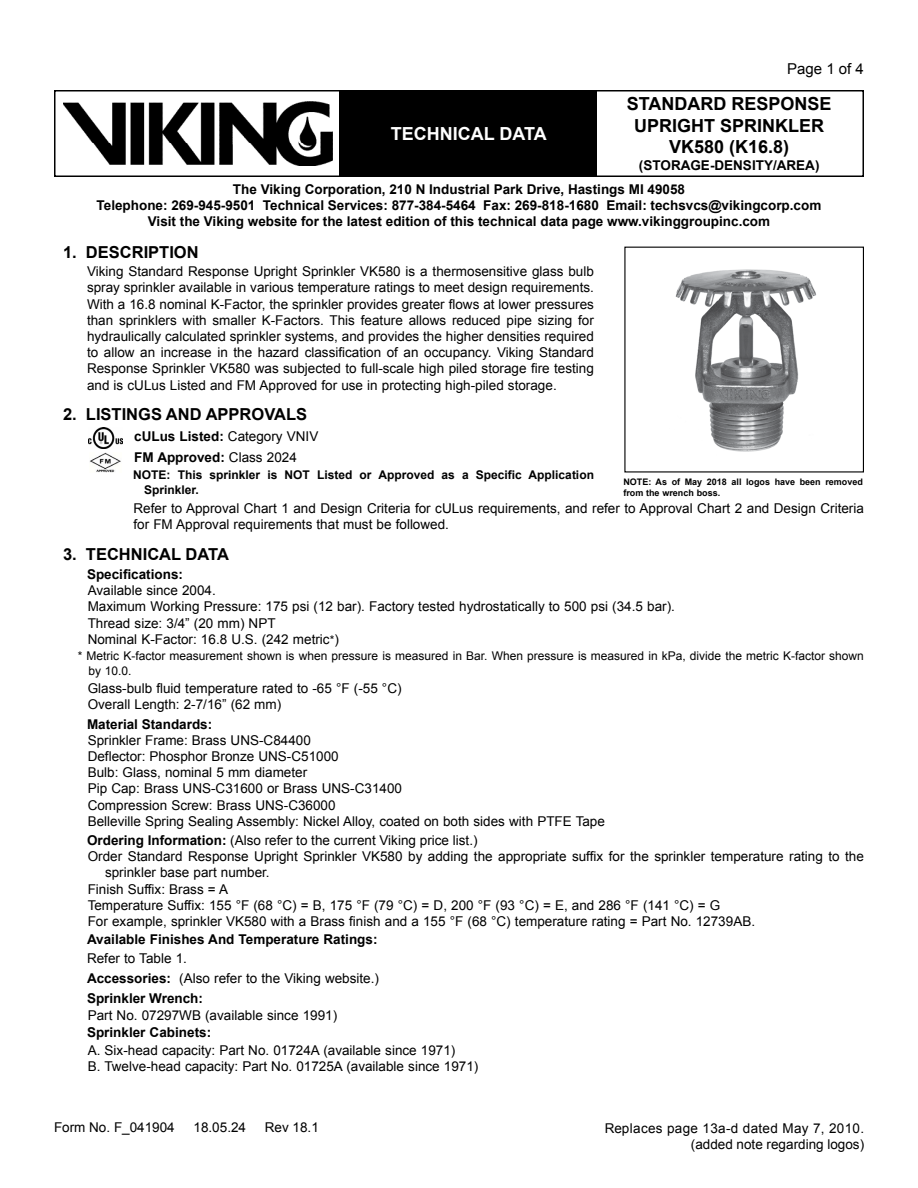
<style>
.page{position:relative;width:918px;height:1188px;background:#fff}
.page>*{position:absolute;margin:0;border:0;box-sizing:border-box;transform-origin:0 0}
.t1{font:700 18px/21.6px "Arial";color:#000;text-align:center}
.t2{font:700 18px "Arial";color:#fff}
.t3{font:700 16.5px "Arial";color:#000}
.t4{font:15px "Arial";color:#000}
.t5{font:13.5px/16.2px "Arial";color:#000}
.t6{font:700 13.5px/16.2px "Arial";color:#000;text-align:center}
.t7{font:12px/15px "Arial";color:#000}
.t8{font:700 12px/15px "Arial";color:#000}
.t9{font:700 9px/10.8px "Arial";color:#000}
.s1{font-weight:400}
.s2{font-size:12px}
.s3{font-weight:700}
</style>
<div class="page">
<div style="left:54px;top:90px;width:810px;height:87px;border:2px solid #000"></div>
<div style="left:340px;top:91px;width:257px;height:85px;background:#000"></div>
<img style="left:63px;top:102px;width:269px;height:64px">
<img style="left:675px;top:269px;width:141px;height:183px">
<img style="left:88px;top:428px;width:35px;height:21px">
<img style="left:90px;top:452px;width:31px;height:21px">
<h1 class="t2" style="left:391px;top:121px;width:157px">TECHNICAL DATA</h1>
<p class="t4" style="left:787px;top:59px;width:78px">Page 1 of 4</p>
<h1 class="t1" style="left:627px;top:94px;width:206px">STANDARD RESPONSE<br>UPRIGHT SPRINKLER<br>VK580 (K16.8)</h1>
<p class="t6" style="left:639px;top:157px;width:182px">(STORAGE-DENSITY/AREA)</p>
<p class="t6" style="left:97px;top:181px;width:726px">The Viking Corporation, 210 N Industrial Park Drive, Hastings MI 49058<br>Telephone: 269-945-9501 Technical Services: 877-384-5464 Fax: 269-818-1680 Email: techsvcs@vikingcorp.com<br>Visit the Viking website for the latest edition of this technical data page www.vikinggroupinc.com</p>
<p class="t3" style="left:63px;top:242px;width:137px">1. DESCRIPTION</p>
<p class="t5" style="left:87px;top:264px;width:508px;text-align:justify">Viking Standard Response Upright Sprinkler VK580 is a thermosensitive glass bulb spray sprinkler available in various temperature ratings to meet design requirements.<br>With a 16.8 nominal K-Factor, the sprinkler provides greater flows at lower pressures than sprinklers with smaller K-Factors. This feature allows reduced pipe sizing for hydraulically calculated sprinkler systems, and provides the higher densities required to allow an increase in the hazard classification of an occupancy. Viking Standard Response Sprinkler VK580 was subjected to full-scale high piled storage fire testing and is cULus Listed and FM Approved for use in protecting high-piled storage.</p>
<p class="t3" style="left:63px;top:403px;width:246px">2. LISTINGS AND APPROVALS</p>
<p class="t6" style="left:134px;top:426px;width:186px;line-height:21px;text-align:left">cULus Listed: <span class="s1">Category VNIV<br></span>FM Approved: <span class="s1">Class 2024</span></p>
<p class="t8" style="left:144px;top:467px;width:451px;text-indent:-11px">NOTE: This sprinkler is NOT Listed or Approved as a Specific Application<br>Sprinkler.</p>
<p class="t5" style="left:134px;top:500px;width:732px">Refer to Approval Chart 1 and Design Criteria for cULus requirements, and refer to Approval Chart 2 and Design Criteria for FM Approval requirements that must be followed.</p>
<p class="t3" style="left:63px;top:543px;width:167px">3. TECHNICAL DATA</p>
<p class="t6" style="left:87px;top:566px;width:98px">Specifications:</p>
<p class="t5" style="left:88px;top:582px;width:589px">Available since 2004.<br>Maximum Working Pressure: 175 psi (12 bar). Factory tested hydrostatically to 500 psi (34.5 bar).<br>Thread size: 3/4” (20 mm) NPT<br>Nominal K-Factor: 16.8 U.S. (242 metric<span class="s2">*</span>)</p>
<p class="t7" style="left:89px;top:649px;width:777px;text-indent:-11px">* Metric K-factor measurement shown is when pressure is measured in Bar. When pressure is measured in kPa, divide the metric K-factor shown by 10.0.</p>
<p class="t5" style="left:88px;top:680px;width:315px">Glass-bulb fluid temperature rated to -65 °F (-55 °C)<br>Overall Length: 2-7/16” (62 mm)</p>
<p class="t6" style="left:87px;top:716px;width:127px">Material Standards:</p>
<p class="t5" style="left:88px;top:732px;width:519px">Sprinkler Frame: Brass UNS-C84400<br>Deflector: Phosphor Bronze UNS-C51000<br>Bulb: Glass, nominal 5 mm diameter<br>Pip Cap: Brass UNS-C31600 or Brass UNS-C31400<br>Compression Screw: Brass UNS-C36000<br>Belleville Spring Sealing Assembly: Nickel Alloy, coated on both sides with PTFE Tape</p>
<p class="t5" style="left:87px;top:832px;width:392px"><span class="s3">Ordering Information:</span> (Also refer to the current Viking price list.)</p>
<p class="t5" style="left:88px;top:848px;width:778px">Order Standard Response Upright Sprinkler VK580 by adding the appropriate suffix for the sprinkler temperature rating to the</p>
<p class="t5" style="left:105px;top:865px;width:166px">sprinkler base part number.</p>
<p class="t5" style="left:88px;top:881px;width:142px">Finish Suffix: Brass = A</p>
<p class="t5" style="left:88px;top:897px;width:634px">Temperature Suffix: 155 °F (68 °C) = B, 175 °F (79 °C) = D, 200 °F (93 °C) = E, and 286 °F (141 °C) = G</p>
<p class="t5" style="left:88px;top:913px;width:669px">For example, sprinkler VK580 with a Brass finish and a 155 °F (68 °C) temperature rating = Part No. 12739AB.</p>
<p class="t6" style="left:87px;top:931px;width:292px">Available Finishes And Temperature Ratings:</p>
<p class="t5" style="left:87px;top:949px;width:294px;line-height:19.5px">Refer to Table 1.<br><span class="s3">Accessories:</span> (Also refer to the Viking website.)</p>
<p class="t6" style="left:87px;top:991px;width:118px">Sprinkler Wrench:</p>
<p class="t5" style="left:88px;top:1007px;width:251px">Part No. 07297WB (available since 1991)</p>
<p class="t6" style="left:87px;top:1025px;width:126px">Sprinkler Cabinets:</p>
<p class="t5" style="left:88px;top:1043px;width:392px">A. Six-head capacity: Part No. 01724A (available since 1971)<br>B. Twelve-head capacity: Part No. 01725A (available since 1971)</p>
<p class="t9" style="left:623px;top:477px;width:241px">NOTE: As of May 2018 all logos have been removed from the wrench boss.</p>
<p class="t5" style="left:54px;top:1119px;width:122px">Form No. F_041904</p>
<p class="t5" style="left:194px;top:1119px;width:54px">18.05.24</p>
<p class="t5" style="left:265px;top:1119px;width:56px">Rev 18.1</p>
<p class="t5" style="left:605px;top:1120px;width:261px;text-align:right">Replaces page 13a-d dated May 7, 2010. (added note regarding logos)</p>
</div>
